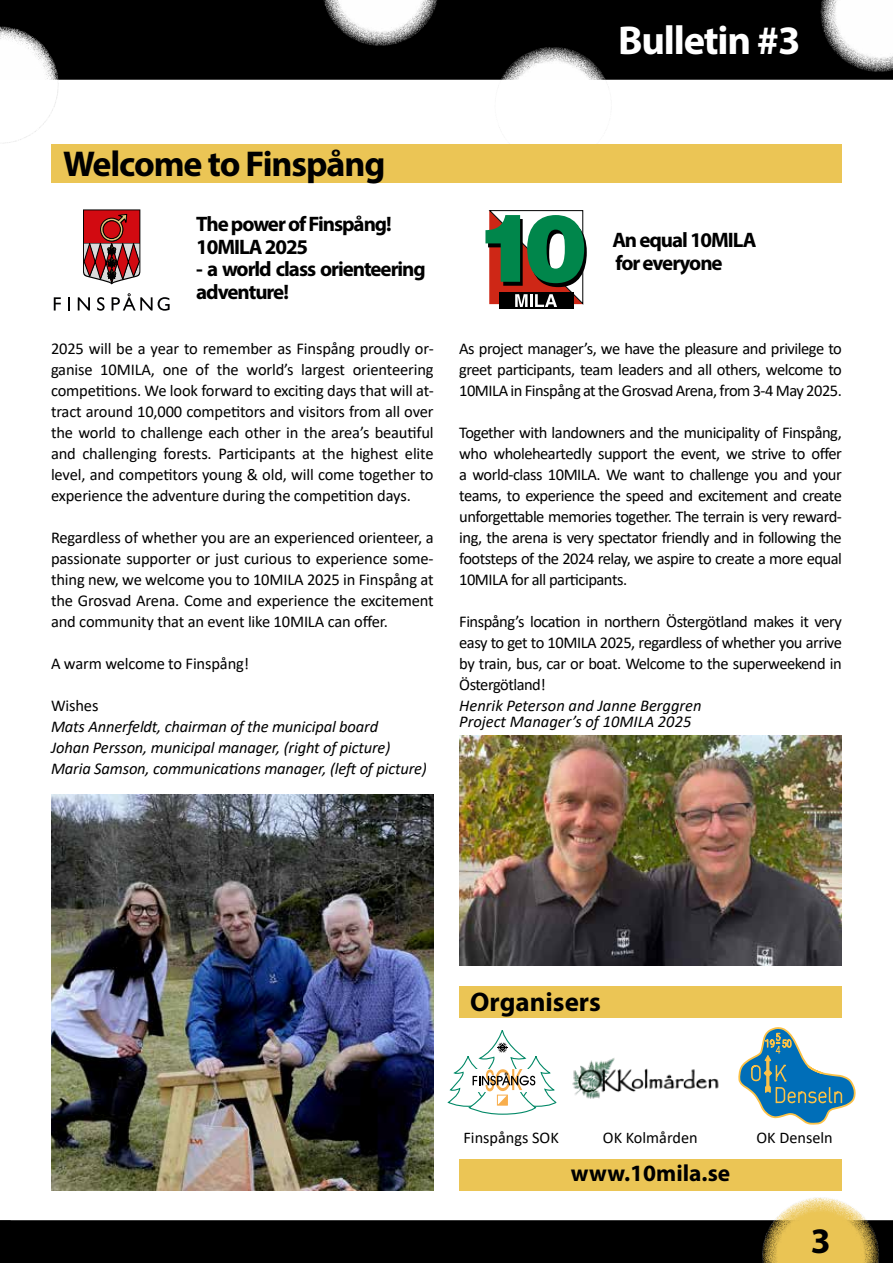
<style>
.page{position:relative;width:893px;height:1263px;background:#fff}
.page>*{position:absolute;margin:0;border:0;box-sizing:border-box;transform-origin:0 0}
.t1{font:700 40.5px "Myriad Pro";letter-spacing:-.03em;color:#fff}
.t2{font:700 36px "Myriad Pro";letter-spacing:-.03em;color:#000}
.t3{font:700 27px "Myriad Pro";color:#000}
.t4{font:700 23.4px "Myriad Pro";color:#000}
.t5{font:700 21px/22.5px "Myriad Pro";letter-spacing:-.05em;color:#000}
.t6{font:16.5px/21px "Calibri";letter-spacing:-.03em;color:#000;text-align:justify}
.t7{font:italic 16.5px/21px "Calibri";letter-spacing:-.01em;color:#000}
.t8{font:16.5px "Calibri";letter-spacing:-.01em;color:#000}
.t9{font:16.2px "Calibri";color:#000}
</style>
<div class="page">
<div style="left:0;top:0;width:893px;height:80px;background:#000"></div>
<svg style="left:821px;top:0;width:72px;height:72px"></svg>
<svg style="left:322px;top:0;width:117px;height:46px"></svg>
<svg style="left:495px;top:47px;width:116px;height:117px"></svg>
<svg style="left:0;top:1197px;width:893px;height:66px"></svg>
<svg style="left:0;top:27px;width:58px;height:116px"></svg>
<div style="left:51px;top:145px;width:791px;height:38px;background:#ebc555"></div>
<img style="left:51px;top:794px;width:383px;height:397px">
<svg style="left:54px;top:297px;width:7px;height:13px"></svg>
<svg style="left:68px;top:297px;width:2px;height:13px"></svg>
<svg style="left:78px;top:297px;width:12px;height:13px"></svg>
<svg style="left:97px;top:297px;width:8px;height:14px"></svg>
<svg style="left:112px;top:293px;width:58px;height:18px"></svg>
<svg style="left:83px;top:209px;width:57px;height:76px;background:#a84244"></svg>
<div style="left:459px;top:1159px;width:383px;height:32px;background:#ebc555"></div>
<svg style="left:447px;top:1030px;width:110px;height:85px"></svg>
<svg style="left:739px;top:1027px;width:117px;height:98px"></svg>
<div style="left:459px;top:986px;width:383px;height:32px;background:#ebc555"></div>
<div style="left:499px;top:292px;width:74px;height:17px;background:#000"></div>
<svg style="left:485px;top:210px;width:102px;height:97px"></svg>
<img style="left:459px;top:736px;width:383px;height:229px">
<img style="left:572px;top:1058px;width:147px;height:41px">
<h1 class="t1" style="left:618px;top:14px;width:184px">Bulletin #3</h1>
<h2 class="t2" style="left:63px;top:140px;width:324px">Welcome to Finspång</h2>
<p class="t5" style="left:196px;top:212px;width:197px">The power of Finspång!<br>10MILA 2025</p>
<p class="t5" style="left:196px;top:257px;width:231px">- a world class orienteering adventure!</p>
<p class="t6" style="left:51px;top:337px;width:384px">2025 will be a year to remember as Finspång proudly or&shy;ganise 10MILA, one of the world’s largest orienteering competitions. We look forward to exciting days that will at&shy;tract around 10,000 competitors and visitors from all over the world to challenge each other in the area’s beautiful and challenging forests. Participants at the highest elite level, and competitors young &amp; old, will come together to experience the adventure during the competition days.</p>
<p class="t6" style="left:51px;top:526px;width:384px">Regardless of whether you are an experienced orienteer, a passionate supporter or just curious to experience some&shy;thing new, we welcome you to 10MILA 2025 in Finspång at the Grosvad Arena. Come and experience the excitement and community that an event like 10MILA can offer.</p>
<p class="t8" style="left:51px;top:652px;width:200px">A warm welcome to Finspång!</p>
<p class="t6" style="left:51px;top:694px;width:49px">Wishes</p>
<p class="t7" style="left:51px;top:715px;width:377px">Mats Annerfeldt, chairman of the municipal board<br>Johan Persson, municipal manager, (right of picture)<br>Maria Samson, communications manager, (left of picture)</p>
<p class="t5" style="left:612px;top:228px;width:146px">An equal 10MILA for everyone</p>
<p class="t6" style="left:459px;top:337px;width:384px">As project manager’s, we have the pleasure and privilege to greet participants, team leaders and all others, welcome to 10MILA in Finspång at the Grosvad Arena, from 3-4 May 2025.</p>
<p class="t6" style="left:459px;top:421px;width:384px">Together with landowners and the municipality of Finspång, who wholeheartedly support the event, we strive to offer a world-class 10MILA. We want to challenge you and your teams, to experience the speed and excitement and create unforgettable memories together. The terrain is very reward&shy;ing, the arena is very spectator friendly and in following the footsteps of the 2024 relay, we aspire to create a more equal 10MILA for all participants.</p>
<p class="t6" style="left:459px;top:610px;width:384px">Finspång’s location in northern Östergötland makes it very easy to get to 10MILA 2025, regardless of whether you arrive by train, bus, car or boat. Welcome to the superweekend in Östergötland!</p>
<p class="t7" style="left:459px;top:696px;width:244px;line-height:16.5px">Henrik Peterson and Janne Berggren<br>Project Manager’s of 10MILA 2025</p>
<h3 class="t3" style="left:470px;top:985px;width:132px">Organisers</h3>
<p class="t9" style="left:463px;top:1126px;width:97px">Finspångs SOK</p>
<p class="t9" style="left:603px;top:1126px;width:96px">OK Kolmården</p>
<p class="t9" style="left:756px;top:1126px;width:78px">OK Denseln</p>
<h3 class="t4" style="left:571px;top:1158px;width:161px">www.10mila.se</h3>
<h2 class="t2" style="left:811px;top:1217px;width:21px">3</h2>
</div>
